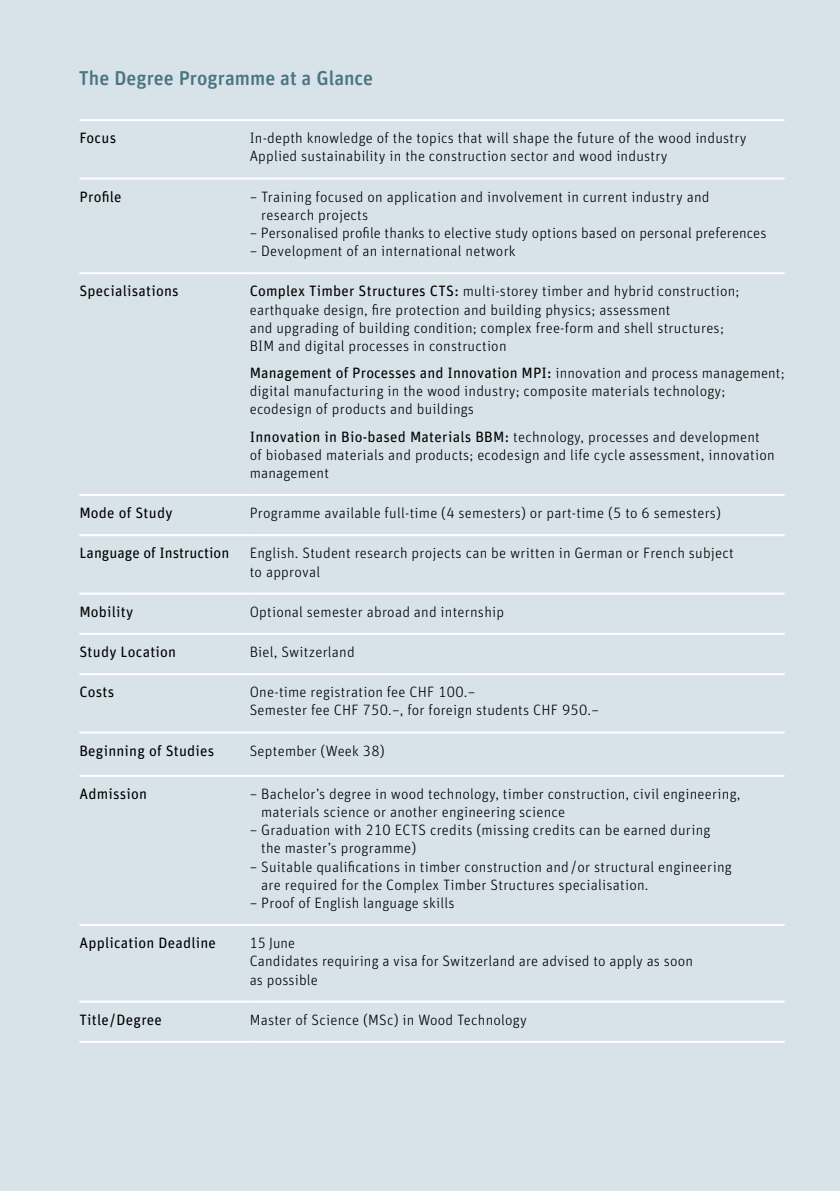
<style>
.page{position:relative;width:840px;height:1191px;background:#fff}
.page>*{position:absolute;margin:0;border:0;box-sizing:border-box;transform-origin:0 0}
.t1{font:500 20px "Unit Rounded Pro";color:#4b7582}
.t2{font:300 15px/18.2px "Unit Rounded Pro";letter-spacing:.015em;color:#000}
.t3{font:15px "Unit Rounded Pro";letter-spacing:.015em;color:#000}
.s1{font-weight:400}
</style>
<div class="page">
<div style="left:0;top:0;width:839px;height:1191px;background:#d8e3e9"></div>
<hr style="left:79px;top:119px;width:170px;height:2px;background:#fff">
<hr style="left:249px;top:119px;width:535px;height:2px;background:#fff">
<hr style="left:79px;top:177px;width:170px;height:2px;background:#fff">
<hr style="left:249px;top:177px;width:535px;height:2px;background:#fff">
<hr style="left:79px;top:272px;width:170px;height:2px;background:#fff">
<hr style="left:249px;top:272px;width:535px;height:2px;background:#fff">
<hr style="left:79px;top:494px;width:170px;height:2px;background:#fff">
<hr style="left:249px;top:494px;width:535px;height:2px;background:#fff">
<hr style="left:79px;top:534px;width:170px;height:2px;background:#fff">
<hr style="left:249px;top:534px;width:535px;height:2px;background:#fff">
<hr style="left:79px;top:592px;width:170px;height:2px;background:#fff">
<hr style="left:249px;top:592px;width:535px;height:2px;background:#fff">
<hr style="left:79px;top:633px;width:170px;height:2px;background:#fff">
<hr style="left:249px;top:633px;width:535px;height:2px;background:#fff">
<hr style="left:79px;top:673px;width:170px;height:2px;background:#fff">
<hr style="left:249px;top:673px;width:535px;height:2px;background:#fff">
<hr style="left:79px;top:731px;width:170px;height:2px;background:#fff">
<hr style="left:249px;top:731px;width:535px;height:2px;background:#fff">
<hr style="left:79px;top:775px;width:170px;height:2px;background:#fff">
<hr style="left:249px;top:775px;width:535px;height:2px;background:#fff">
<hr style="left:79px;top:924px;width:170px;height:2px;background:#fff">
<hr style="left:249px;top:924px;width:535px;height:2px;background:#fff">
<hr style="left:79px;top:1000px;width:170px;height:2px;background:#fff">
<hr style="left:249px;top:1000px;width:535px;height:2px;background:#fff">
<hr style="left:79px;top:1040px;width:170px;height:2px;background:#fff">
<hr style="left:249px;top:1040px;width:535px;height:2px;background:#fff">
<h1 class="t1" style="left:79px;top:64px;width:296px">The Degree Programme at a Glance</h1>
<p class="t3" style="left:79px;top:128px;width:38px">Focus</p>
<p class="t2" style="left:249px;top:129px;width:498px">In-depth knowledge of the topics that will shape the future of the wood industry<br>Applied sustainability in the construction sector and wood industry</p>
<p class="t3" style="left:79px;top:186px;width:44px">Profile</p>
<p class="t2" style="left:261px;top:187px;width:449px;text-indent:-11px">– Training focused on application and involvement in current industry and research projects</p>
<p class="t2" style="left:249px;top:223px;width:518px">– Personalised profile thanks to elective study options based on personal preferences</p>
<p class="t2" style="left:249px;top:241px;width:267px">– Development of an international network</p>
<p class="t3" style="left:79px;top:281px;width:101px">Specialisations</p>
<p class="t2" style="left:249px;top:282px;width:491px"><span class="s1">Complex Timber Structures CTS:</span> multi-storey timber and hybrid construction; earthquake design, fire protection and building physics; assessment<br>and upgrading of building condition; complex free-form and shell structures; BIM and digital processes in construction</p>
<p class="t2" style="left:249px;top:363px;width:536px"><span class="s1">Management of Processes and Innovation MPI:</span> innovation and process management; digital manufacturing in the wood industry; composite materials technology; ecodesign of products and buildings</p>
<p class="t2" style="left:249px;top:427px;width:526px"><span class="s1">Innovation in Bio-based Materials BBM:</span> technology, processes and development of biobased materials and products; ecodesign and life cycle assessment, innovation management</p>
<p class="t3" style="left:79px;top:502px;width:94px">Mode of Study</p>
<p class="t2" style="left:249px;top:503px;width:472px">Programme available full-time (4 semesters) or part-time (5 to 6 semesters)</p>
<p class="t3" style="left:79px;top:543px;width:151px">Language of Instruction</p>
<p class="t2" style="left:249px;top:544px;width:485px">English. Student research projects can be written in German or French subject to approval</p>
<p class="t3" style="left:79px;top:601px;width:55px">Mobility</p>
<p class="t2" style="left:249px;top:602px;width:256px">Optional semester abroad and internship</p>
<p class="t3" style="left:79px;top:641px;width:98px">Study Location</p>
<p class="t2" style="left:249px;top:642px;width:106px">Biel, Switzerland</p>
<p class="t3" style="left:79px;top:682px;width:36px">Costs</p>
<p class="t2" style="left:249px;top:682px;width:350px">One-time registration fee CHF 100.–<br>Semester fee CHF 750.–, for foreign students CHF 950.–</p>
<p class="t3" style="left:79px;top:740px;width:136px">Beginning of Studies</p>
<p class="t2" style="left:249px;top:741px;width:136px">September (Week 38)</p>
<p class="t3" style="left:79px;top:783px;width:69px">Admission</p>
<p class="t2" style="left:261px;top:784px;width:480px;text-indent:-11px">– Bachelor’s degree in wood technology, timber construction, civil engineering, materials science or another engineering science</p>
<p class="t2" style="left:261px;top:820px;width:450px;text-indent:-11px">– Graduation with 210 ECTS credits (missing credits can be earned during the master’s programme)</p>
<p class="t2" style="left:261px;top:857px;width:472px;text-indent:-11px">– Suitable qualifications in timber construction and /or structural engineering are required for the Complex Timber Structures specialisation.</p>
<p class="t2" style="left:249px;top:893px;width:206px">– Proof of English language skills</p>
<p class="t3" style="left:79px;top:932px;width:138px">Application Deadline</p>
<p class="t2" style="left:249px;top:933px;width:444px">15 June<br>Candidates requiring a visa for Switzerland are advised to apply as soon as possible</p>
<p class="t3" style="left:79px;top:1009px;width:84px">Title/Degree</p>
<p class="t2" style="left:249px;top:1010px;width:278px">Master of Science (MSc) in Wood Technology</p>
</div>
